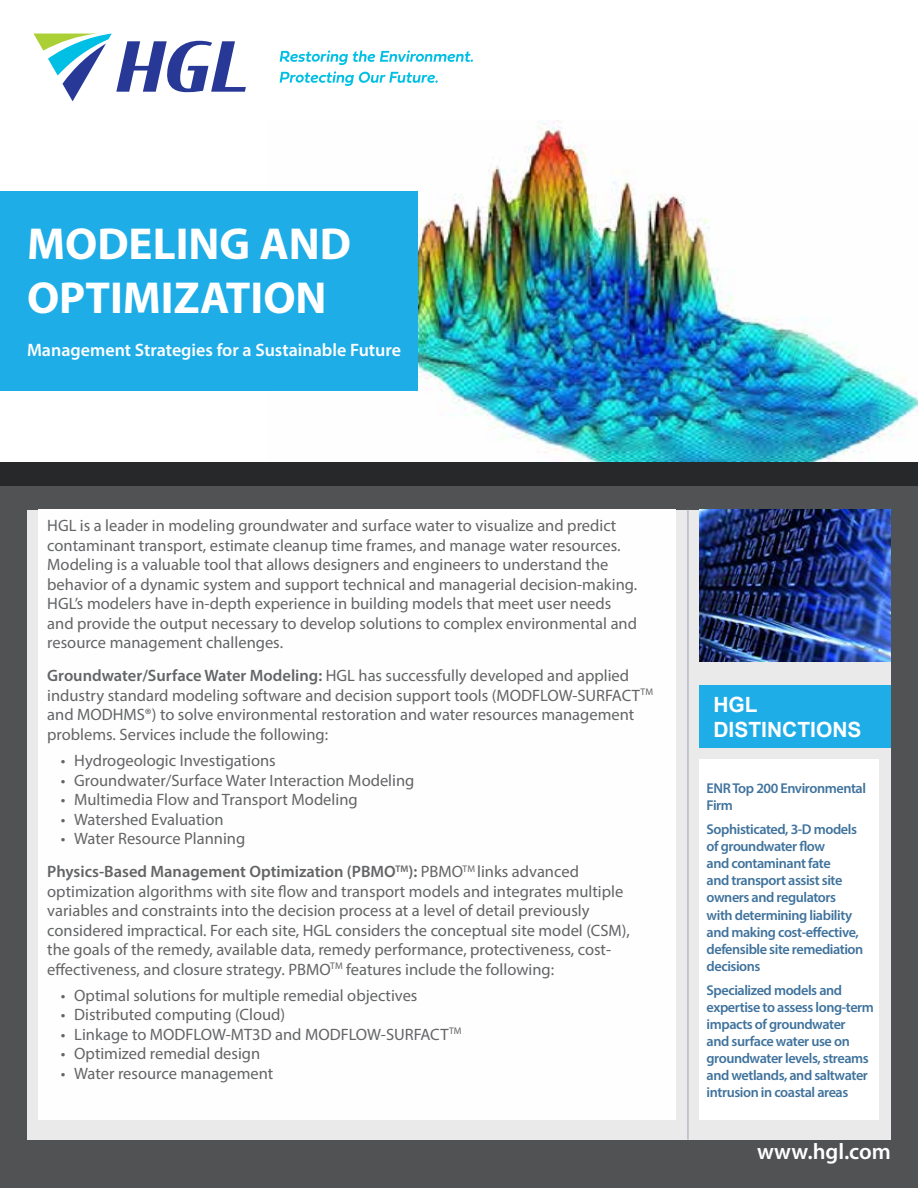
<style>
.page{position:relative;width:918px;height:1188px;background:#fff}
.page>*{position:absolute;margin:0;border:0;box-sizing:border-box;transform-origin:0 0}
.t1{font:700 45px/54px "Myriad Pro";color:#fff}
.t2{font:600 22.5px "Myriad Pro";color:#fff}
.t3{font:700 21px/25.2px "Arial";color:#fff}
.t4{font:600 18px "Myriad Pro";color:#fff}
.t5{font:16.5px/19.5px "Myriad Pro";color:#636466}
.t6{font:600 16.5px/33px "Myriad Pro";color:#636466}
.t7{font:600 14.25px/17.1px "Myriad Pro";letter-spacing:-.03em;color:#40739d}
.s1{font-weight:600}
.s2{font-weight:400}
</style>
<div class="page">
<img style="left:418px;top:121px;width:500px;height:341px">
<div style="left:0;top:191px;width:418px;height:200px;background:#1fade7"></div>
<div style="left:0;top:486px;width:918px;height:702px;background:#515254"></div>
<div style="left:0;top:462px;width:918px;height:24px;background:#272829"></div>
<div style="left:27px;top:510px;width:864px;height:630px;background:#eaeaea"></div>
<div style="left:39px;top:510px;width:637px;height:610px;background:#fefefe"></div>
<hr style="left:687px;top:510px;width:2px;height:630px;background:#b5bac6">
<svg style="left:33px;top:34px;width:213px;height:67px"></svg>
<svg style="left:280px;top:50px;width:193px;height:15px"></svg>
<svg style="left:280px;top:71px;width:158px;height:15px"></svg>
<div style="left:700px;top:685px;width:191px;height:63px;background:#1fade7"></div>
<div style="left:700px;top:760px;width:179px;height:360px;background:#fff"></div>
<img style="left:700px;top:510px;width:191px;height:152px">
<h1 class="t1" style="left:27px;top:215px;width:326px">MODELING AND<br>OPTIMIZATION</h1>
<p class="t4" style="left:27px;top:339px;width:376px">Management Strategies for a Sustainable Future</p>
<p class="t5" style="left:47px;top:516px;width:592px">HGL is a leader in modeling groundwater and surface water to visualize and predict contaminant transport, estimate cleanup time frames, and manage water resources.<br>Modeling is a valuable tool that allows designers and engineers to understand the behavior of a dynamic system and support technical and managerial decision-making.<br>HGL’s modelers have in-depth experience in building models that meet user needs and provide the output necessary to develop solutions to complex environmental and resource management challenges.</p>
<p class="t5" style="left:47px;top:666px;width:607px"><span class="s1">Groundwater/Surface Water Modeling:</span> HGL has successfully developed and applied industry standard modeling software and decision support tools (MODFLOW-SURFACT<sup>TM </sup>and MODHMS®) to solve environmental restoration and water resources management problems. Services include the following:</p>
<p class="t5" style="left:61px;top:751px;width:217px">• Hydrogeologic Investigations</p>
<p class="t5" style="left:61px;top:770px;width:355px">• Groundwater/Surface Water Interaction Modeling</p>
<p class="t5" style="left:61px;top:790px;width:298px">• Multimedia Flow and Transport Modeling</p>
<p class="t5" style="left:61px;top:809px;width:164px">• Watershed Evaluation</p>
<p class="t6" style="left:47px;top:822px;width:533px;text-indent:13px"><span class="s2">• Water Resource Planning<br></span>Physics-Based Management Optimization (PBMO<sup>TM</sup>): <span class="s2">PBMO</span><sup>TM</sup> <span class="s2">links advanced</span></p>
<p class="t5" style="left:47px;top:881px;width:584px">optimization algorithms with site flow and transport models and integrates multiple variables and constraints into the decision process at a level of detail previously considered impractical. For each site, HGL considers the conceptual site model (CSM), the goals of the remedy, available data, remedy performance, protectiveness, cost&shy;effectiveness, and closure strategy. PBMO<sup>TM</sup> features include the following:</p>
<p class="t5" style="left:61px;top:985px;width:358px">• Optimal solutions for multiple remedial objectives</p>
<p class="t5" style="left:61px;top:1005px;width:226px">• Distributed computing (Cloud)</p>
<p class="t5" style="left:61px;top:1024px;width:402px">• Linkage to MODFLOW-MT3D and MODFLOW-SURFACT<sup>TM</sup></p>
<p class="t5" style="left:61px;top:1044px;width:201px">• Optimized remedial design</p>
<p class="t5" style="left:61px;top:1063px;width:214px">• Water resource management</p>
<p class="t3" style="left:713px;top:692px;width:150px">HGL<br>DISTINCTIONS</p>
<p class="t7" style="left:707px;top:779px;width:161px">ENR Top 200 Environmental<br>Firm</p>
<p class="t7" style="left:707px;top:820px;width:158px">Sophisticated, 3-D models of groundwater flow<br>and contaminant fate<br>and transport assist site owners and regulators with determining liability and making cost-effective, defensible site remediation decisions</p>
<p class="t7" style="left:707px;top:981px;width:169px">Specialized models and expertise to assess long-term impacts of groundwater<br>and surface water use on groundwater levels, streams and wetlands, and saltwater intrusion in coastal areas</p>
<h2 class="t2" style="left:757px;top:1137px;width:135px">www.hgl.com</h2>
</div>
